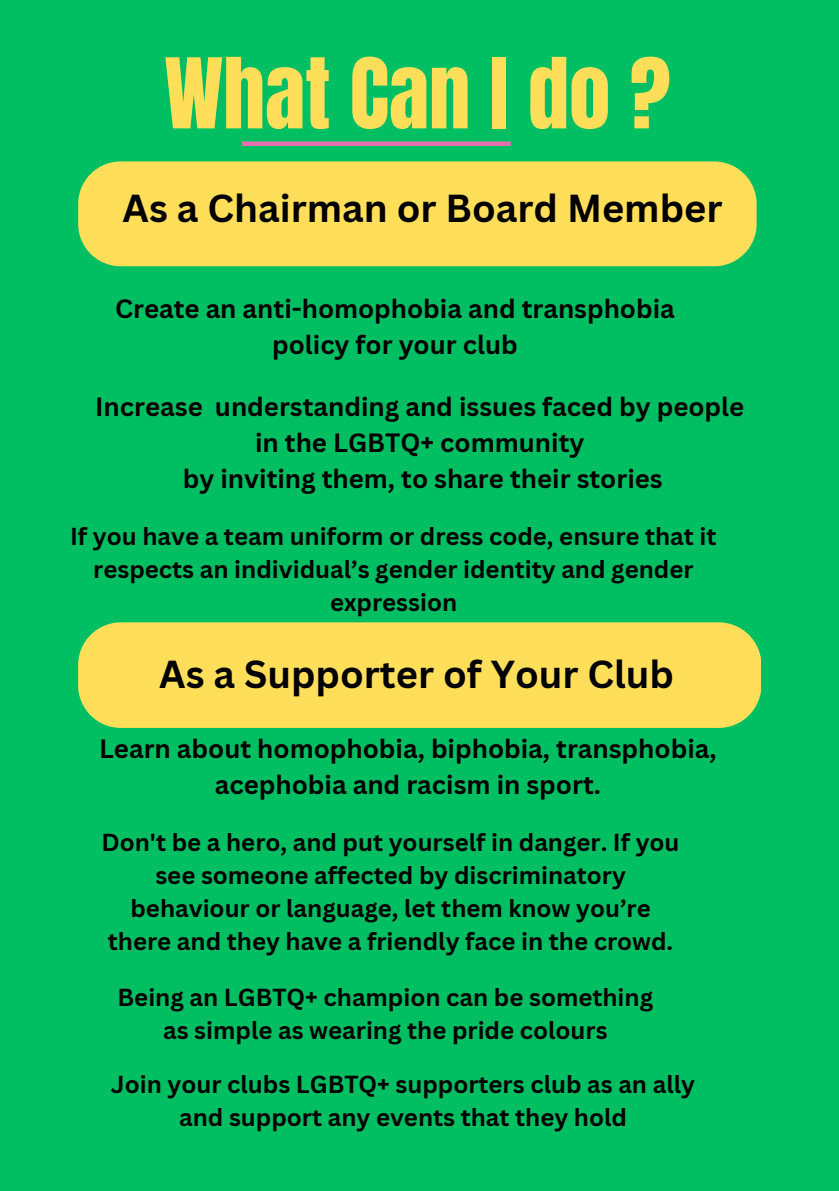
<style>
.page{position:relative;width:839px;height:1191px;background:#fff}
.page>*{position:absolute;margin:0;border:0;box-sizing:border-box;transform-origin:0 0}
.t1{font:82.8px "Anton";color:#ffde59}
.t2{font:700 38px "Canva Sans";color:#000}
.t3{font:700 25.8px/36px "Canva Sans";color:#000;text-align:center}
.t4{font:700 24px/33px "Canva Sans";color:#000;text-align:center}
</style>
<div class="page">
<div style="left:0;top:0;width:838px;height:1191px;background:#00bf63"></div>
<div style="left:242px;top:141px;width:268px;height:5px;background:#e86fae"></div>
<div style="left:78px;top:161px;width:678px;height:105px;background:#ffde59"></div>
<div style="left:78px;top:622px;width:682px;height:105px;background:#ffde59"></div>
<h1 class="t1" style="left:164px;top:34px;width:507px">What Can I do ?</h1>
<h2 class="t2" style="left:123px;top:182px;width:601px">As a Chairman or Board Member</h2>
<p class="t3" style="left:115px;top:290px;width:561px">Create an anti-homophobia and transphobia policy for your club</p>
<h2 class="t3" style="left:95px;top:388px;width:650px">Increase understanding and issues faced by people in the LGBTQ+ community</h2>
<p class="t3" style="left:183px;top:460px;width:481px">by inviting them, to share their stories</p>
<p class="t4" style="left:70px;top:519px;width:648px">If you have a team uniform or dress code, ensure that it respects an individual’s gender identity and gender expression</p>
<p class="t2" style="left:159px;top:647px;width:516px">As a Supporter of Your Club</p>
<p class="t3" style="left:99px;top:730px;width:619px">Learn about homophobia, biphobia, transphobia, acephobia and racism in sport.</p>
<p class="t4" style="left:101px;top:825px;width:579px">Don't be a hero, and put yourself in danger. If you see someone affected by discriminatory behaviour or language, let them know you’re there and they have a friendly face in the crowd.</p>
<p class="t4" style="left:117px;top:980px;width:537px">Being an LGBTQ+ champion can be something as simple as wearing the pride colours</p>
<p class="t4" style="left:111px;top:1067px;width:585px">Join your clubs LGBTQ+ supporters club as an ally and support any events that they hold</p>
</div>
